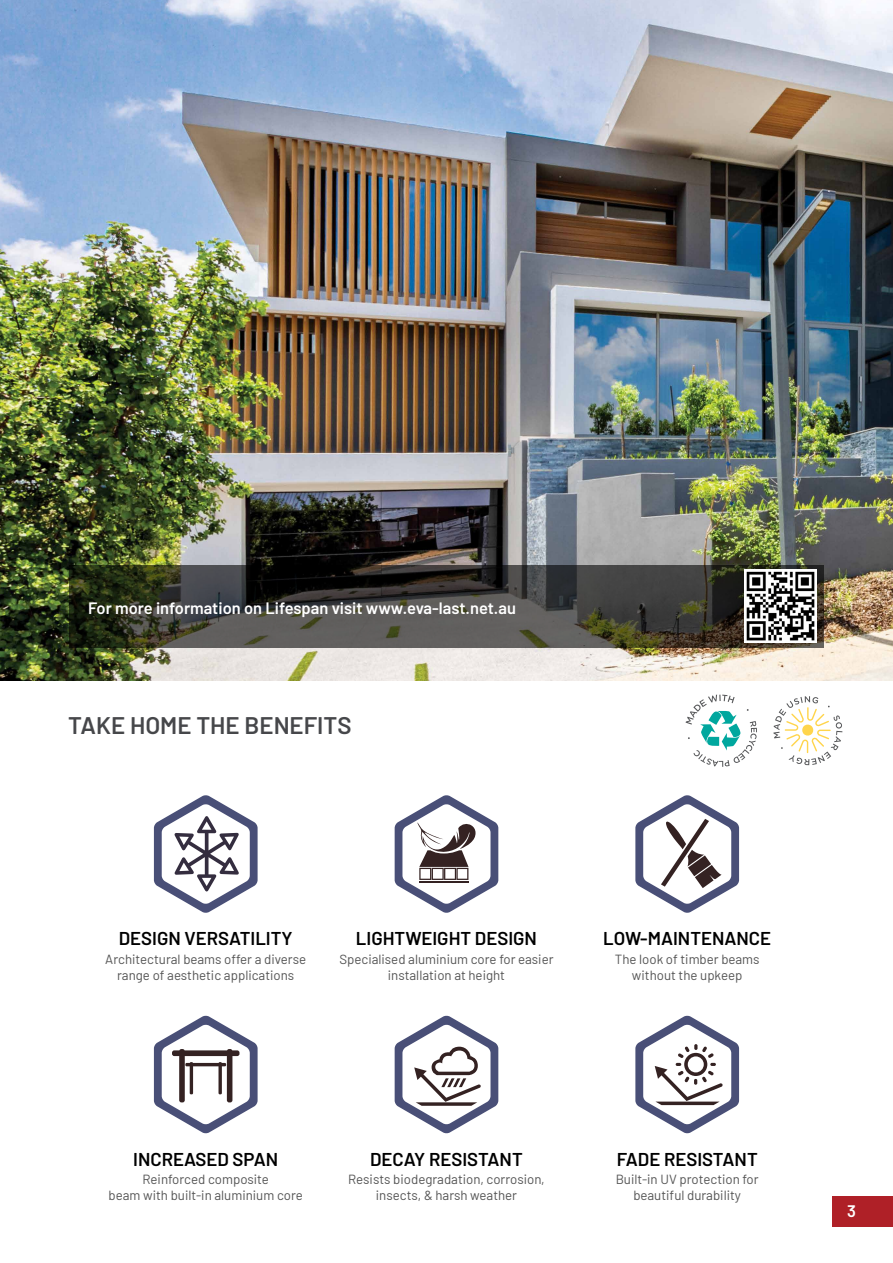
<style>
.page{position:relative;width:893px;height:1263px;background:#fff}
.page>*{position:absolute;margin:0;border:0;box-sizing:border-box;transform-origin:0 0}
.t1{font:600 24px "Barlow";color:#46474a}
.t2{font:600 18.6px "Barlow";color:#000}
.t3{font:600 16.65px "Barlow";color:#fff}
.t4{font:600 16.5px "Barlow";color:#fff}
.t5{font:13.2px/15.9px "Barlow";color:#545454;text-align:center}
</style>
<div class="page">
<img style="left:0;top:0;width:893px;height:680px">
<div style="left:833px;top:1196px;width:60px;height:30px;background:#af2027"></div>
<svg style="left:69px;top:565px;width:755px;height:82px;background:#3f3e38"></svg>
<svg style="left:773px;top:696px;width:69px;height:69px"></svg>
<svg style="left:686px;top:694px;width:71px;height:73px"></svg>
<svg style="left:154px;top:795px;width:104px;height:118px"></svg>
<svg style="left:395px;top:795px;width:103px;height:118px"></svg>
<svg style="left:635px;top:795px;width:104px;height:118px"></svg>
<svg style="left:154px;top:1015px;width:104px;height:118px"></svg>
<svg style="left:395px;top:1015px;width:103px;height:118px"></svg>
<svg style="left:635px;top:1015px;width:104px;height:118px"></svg>
<img style="left:744px;top:570px;width:73px;height:72px">
<p class="t4" style="left:88px;top:596px;width:429px">For more information on Lifespan visit www.eva-last.net.au</p>
<h1 class="t1" style="left:68px;top:707px;width:285px">TAKE HOME THE BENEFITS</h1>
<h2 class="t2" style="left:119px;top:925px;width:175px">DESIGN VERSATILITY</h2>
<p class="t5" style="left:105px;top:950px;width:202px">Architectural beams offer a diverse range of aesthetic applications</p>
<h2 class="t2" style="left:356px;top:925px;width:183px">LIGHTWEIGHT DESIGN</h2>
<p class="t5" style="left:339px;top:950px;width:216px">Specialised aluminium core for easier installation at height</p>
<h2 class="t2" style="left:603px;top:925px;width:169px">LOW-MAINTENANCE</h2>
<p class="t5" style="left:615px;top:950px;width:146px">The look of timber beams without the upkeep</p>
<h2 class="t2" style="left:133px;top:1145px;width:146px">INCREASED SPAN</h2>
<p class="t5" style="left:109px;top:1170px;width:196px">Reinforced composite<br>beam with built-in aluminium core</p>
<h2 class="t2" style="left:370px;top:1145px;width:154px">DECAY RESISTANT</h2>
<p class="t5" style="left:348px;top:1170px;width:198px">Resists biodegradation, corrosion, insects, &amp; harsh weather</p>
<h2 class="t2" style="left:617px;top:1145px;width:143px">FADE RESISTANT</h2>
<p class="t5" style="left:616px;top:1170px;width:144px">Built-in UV protection for beautiful durability</p>
<p class="t3" style="left:847px;top:1198px;width:10px">3</p>
</div>
